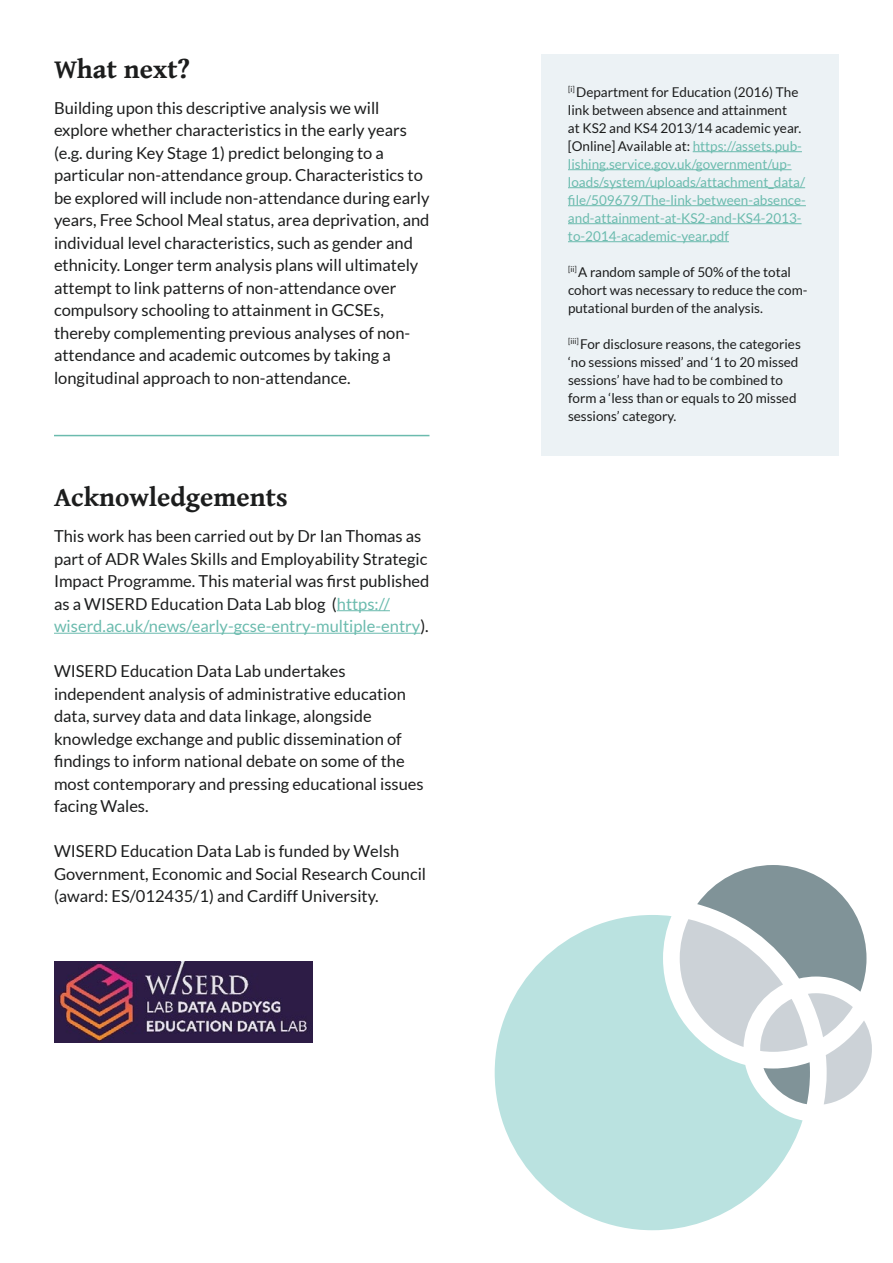
<style>
.page{position:relative;width:893px;height:1263px;background:#fff}
.page>*{position:absolute;margin:0;border:0;box-sizing:border-box;transform-origin:0 0}
.t1{font:700 27px "Gentium Book Basic";color:#1c1d1d}
.t2{font:16.5px/22.5px "Lato";color:#1c1d1d}
.t3{font:13.5px/18px "Lato";color:#6bbbae}
.t4{font:13.5px/18px "Lato";color:#1c1d1d}
.s1{color:#6bbbae}
.s2{color:#1c1d1d}
</style>
<div class="page">
<hr style="left:337px;top:610px;width:53px;height:1px;background:#6bbbae">
<hr style="left:54px;top:633px;width:366px;height:1px;background:#6bbbae">
<hr style="left:54px;top:435px;width:375px;height:1px;background:#6bbbae">
<div style="left:542px;top:54px;width:297px;height:401px;background:#ecf2f5"></div>
<hr style="left:693px;top:151px;width:109px;height:1px;background:#6bbbae">
<hr style="left:568px;top:169px;width:224px;height:1px;background:#6bbbae">
<hr style="left:568px;top:187px;width:237px;height:1px;background:#6bbbae">
<hr style="left:568px;top:205px;width:238px;height:1px;background:#6bbbae">
<hr style="left:568px;top:223px;width:234px;height:1px;background:#6bbbae">
<hr style="left:568px;top:241px;width:161px;height:1px;background:#6bbbae">
<svg style="left:495px;top:915px;width:307px;height:315px;fill:#bae2e0"></svg>
<svg style="left:680px;top:865px;width:192px;height:239px"></svg>
<img style="left:54px;top:961px;width:259px;height:81px">
<h1 class="t1" style="left:54px;top:48px;width:138px">What next?</h1>
<p class="t2" style="left:54px;top:96px;width:377px">Building upon this descriptive analysis we will explore whether characteristics in the early years (e.g. during Key Stage 1) predict belonging to a particular non-attendance group. Characteristics to be explored will include non-attendance during early years, Free School Meal status, area deprivation, and individual level characteristics, such as gender and ethnicity. Longer term analysis plans will ultimately attempt to link patterns of non-attendance over compulsory schooling to attainment in GCSEs, thereby complementing previous analyses of non&shy;attendance and academic outcomes by taking a longitudinal approach to non-attendance.</p>
<h1 class="t1" style="left:54px;top:477px;width:235px">Acknowledgements</h1>
<p class="t2" style="left:54px;top:525px;width:377px">This work has been carried out by Dr Ian Thomas as part of ADR Wales Skills and Employability Strategic Impact Programme. This material was first published as a WISERD Education Data Lab blog (<span class="s1">https:// wiserd.ac.uk/news/early-gcse-entry-multiple-entry</span>).</p>
<p class="t2" style="left:54px;top:660px;width:371px">WISERD Education Data Lab undertakes independent analysis of administrative education data, survey data and data linkage, alongside knowledge exchange and public dissemination of findings to inform national debate on some of the most contemporary and pressing educational issues facing Wales.</p>
<p class="t2" style="left:54px;top:840px;width:374px">WISERD Education Data Lab is funded by Welsh<br>Government, Economic and Social Research Council (award: ES/012435/1) and Cardiff University.</p>
<p class="t3" style="left:568px;top:83px;width:239px"><sup>[i]</sup> <span class="s2">Department for Education (2016) The link between absence and attainment<br>at KS2 and KS4 2013/14 academic year. [Online] Available at:</span> https://assets.pub&shy;lishing.service.gov.uk/government/up&shy;loads/system/uploads/attachment_data/ file/509679/The-link-between-absence&shy;and-attainment-at-KS2-and-KS4-2013- to-2014-academic-year.pdf</p>
<p class="t4" style="left:568px;top:263px;width:241px"><sup>[ii]</sup> A random sample of 50% of the total cohort was necessary to reduce the com&shy;putational burden of the analysis.</p>
<p class="t4" style="left:568px;top:335px;width:234px"><sup>[iii]</sup> For disclosure reasons, the categories ‘no sessions missed’ and ‘1 to 20 missed sessions’ have had to be combined to form a ‘less than or equals to 20 missed sessions’ category.</p>
</div>
